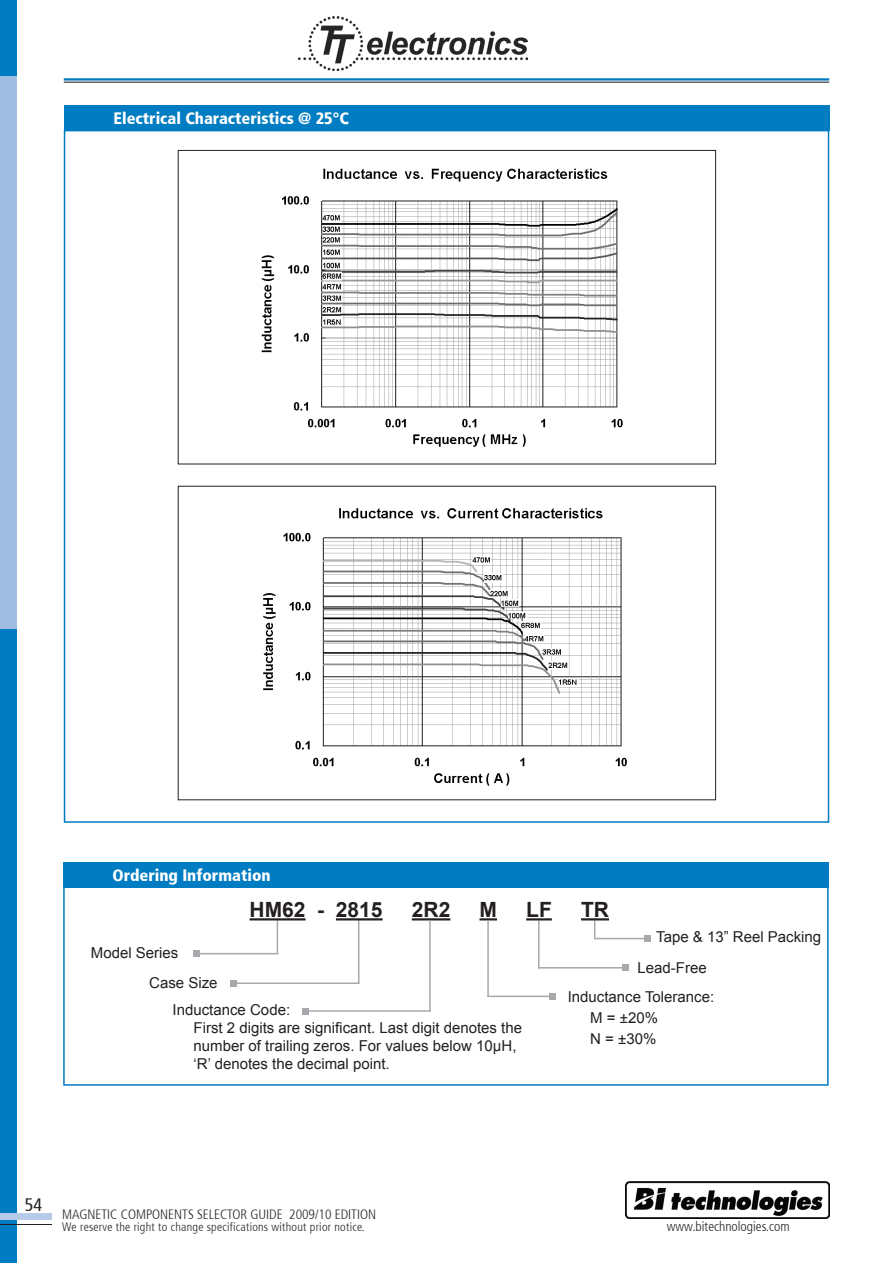
<style>
.page{position:relative;width:893px;height:1263px;background:#fff}
.page>*{position:absolute;margin:0;border:0;box-sizing:border-box;transform-origin:0 0}
.t1{font:700 21px "Arial";color:#231f20}
.t2{font:condensed 18px "Frutiger 57";color:#231f20}
.t3{font:900 condensed 16.5px "Frutiger 77";color:#fff}
.t4{font:15px/18px "Arial";color:#231f20}
.t5{font:300 condensed 13.5px "Frutiger 47";color:#231f20}
.t6{font:300 condensed 12px "Frutiger 47";letter-spacing:.02em;color:#231f20}
</style>
<div class="page">
<div style="left:0;top:0;width:17px;height:1263px;background:#007cc2"></div>
<div style="left:0;top:1214px;width:52px;height:6px;background:#b6cbe8"></div>
<img style="left:626px;top:1181px;width:203px;height:38px">
<hr style="left:0;top:1224px;width:52px;height:1px;background:#231f20">
<img style="left:298px;top:16px;width:229px;height:54px">
<hr style="left:64px;top:81px;width:765px;height:1px;background:#a8a9ad">
<hr style="left:64px;top:78px;width:765px;height:3px;background:#007cc2">
<hr style="left:64px;top:82px;width:765px;height:1px;background:#57585a">
<div style="left:0;top:77px;width:17px;height:552px;background:#a0bde2"></div>
<img style="left:261px;top:168px;width:362px;height:279px">
<div style="left:63px;top:871px;width:766px;height:215px;border:2px solid #007cc2"></div>
<div style="left:63px;top:862px;width:766px;height:26px;background:#007cc2"></div>
<hr style="left:277px;top:919px;width:1px;height:35px;background:#a8a9ad">
<hr style="left:358px;top:919px;width:1px;height:65px;background:#a8a9ad">
<hr style="left:196px;top:953px;width:82px;height:1px;background:#a8a9ad">
<svg style="left:193px;top:951px;width:6px;height:6px"></svg>
<hr style="left:234px;top:982px;width:125px;height:2px;background:#a8a9ad">
<svg style="left:231px;top:980px;width:6px;height:6px"></svg>
<svg style="left:594px;top:920px;width:1px;height:18px"></svg>
<hr style="left:594px;top:938px;width:54px;height:1px;background:#a8a9ad">
<svg style="left:645px;top:935px;width:6px;height:6px"></svg>
<hr style="left:538px;top:920px;width:2px;height:48px;background:#a8a9ad">
<hr style="left:538px;top:967px;width:87px;height:1px;background:#a8a9ad">
<svg style="left:622px;top:965px;width:6px;height:6px"></svg>
<hr style="left:250px;top:918px;width:56px;height:2px;background:#231f20">
<hr style="left:336px;top:918px;width:47px;height:2px;background:#231f20">
<hr style="left:412px;top:918px;width:38px;height:2px;background:#231f20">
<svg style="left:479px;top:918px;width:18px;height:2px"></svg>
<hr style="left:526px;top:918px;width:26px;height:2px;background:#231f20">
<hr style="left:581px;top:918px;width:28px;height:2px;background:#231f20">
<hr style="left:429px;top:920px;width:2px;height:92px;background:#a8a9ad">
<hr style="left:305px;top:1010px;width:126px;height:2px;background:#a8a9ad">
<svg style="left:302px;top:1008px;width:6px;height:6px"></svg>
<hr style="left:487px;top:920px;width:2px;height:77px;background:#a8a9ad">
<hr style="left:487px;top:995px;width:66px;height:2px;background:#a8a9ad">
<svg style="left:550px;top:993px;width:6px;height:6px"></svg>
<div style="left:64px;top:105px;width:765px;height:26px;background:#007cc2"></div>
<div style="left:178px;top:150px;width:538px;height:314px;border:1px solid #231f20"></div>
<div style="left:178px;top:486px;width:538px;height:314px;border:1px solid #231f20"></div>
<img style="left:263px;top:508px;width:364px;height:278px">
<p class="t3" style="left:114px;top:108px;width:237px">Electrical Characteristics @ 25°C</p>
<p class="t3" style="left:113px;top:865px;width:160px">Ordering Information</p>
<p class="t4" style="left:149px;top:938px;width:70px;line-height:30.2px;text-indent:-58px">Model Series<br>Case Size</p>
<h1 class="t1" style="left:250px;top:895px;width:135px">HM62 - 2815</h1>
<h1 class="t1" style="left:412px;top:895px;width:40px">2R2</h1>
<h1 class="t1" style="left:479px;top:895px;width:19px">M</h1>
<h1 class="t1" style="left:526px;top:895px;width:27px">LF</h1>
<h1 class="t1" style="left:581px;top:895px;width:29px">TR</h1>
<p class="t4" style="left:638px;top:922px;width:185px;line-height:30.2px;text-indent:19px">Tape &amp; 13” Reel Packing<br>Lead-Free</p>
<p class="t4" style="left:194px;top:1001px;width:330px;text-indent:-21px">Inductance Code:<br>First 2 digits are significant. Last digit denotes the number of trailing zeros. For values below 10µH, ‘R’ denotes the decimal point.</p>
<p class="t4" style="left:590px;top:986px;width:125px;line-height:21px;text-indent:-22px">Inductance Tolerance:<br>M = ±20%<br>N = ±30%</p>
<p class="t2" style="left:25px;top:1194px;width:19px">54</p>
<p class="t5" style="left:62px;top:1207px;width:315px">MAGNETIC COMPONENTS SELECTOR GUIDE 2009/10 EDITION</p>
<p class="t6" style="left:62px;top:1220px;width:304px">We reserve the right to change specifications without prior notice.</p>
<p class="t5" style="left:667px;top:1219px;width:124px">www.bitechnologies.com</p>
</div>
